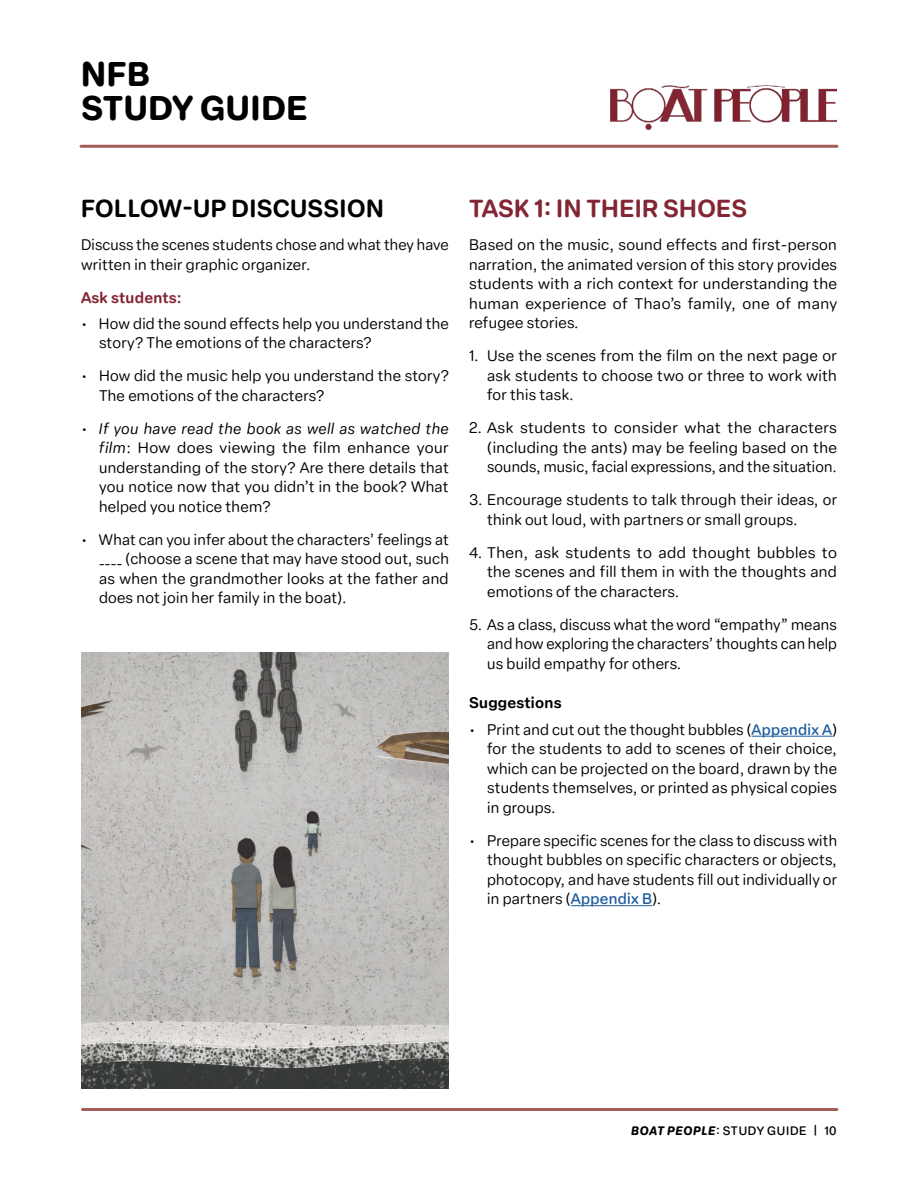
<style>
.page{position:relative;width:918px;height:1188px;background:#fff}
.page>*{position:absolute;margin:0;border:0;box-sizing:border-box;transform-origin:0 0}
.t1{font:700 33.45px/34.7px "Elza Round";letter-spacing:.02em;color:#000}
.t2{font:600 24px "Elza Round";letter-spacing:.02em;color:#000}
.t3{font:600 24px "Elza Round";letter-spacing:.02em;color:#832633}
.t4{font:15px/19.5px "Elza Round";letter-spacing:.02em;color:#000;text-align:justify}
.t5{font:600 15px "Elza Round";letter-spacing:.015em;color:#832633}
.t6{font:600 15px "Elza Round";letter-spacing:.02em;color:#000}
.t7{font:500 12px "Elza Round";letter-spacing:.06em;color:#000}
.s1{font-style:italic}
.s2{font-weight:500;color:#215e9e}
.s3{font-weight:700;font-style:italic}
</style>
<div class="page">
<hr style="left:82px;top:1108px;width:755px;height:3px;background:#a15d5a">
<hr style="left:81px;top:145px;width:756px;height:3px;background:#a15d5a">
<img style="left:610px;top:85px;width:227px;height:44px">
<hr style="left:752px;top:736px;width:80px;height:1px;background:#215e9e">
<hr style="left:571px;top:905px;width:81px;height:1px;background:#215e9e">
<img style="left:81px;top:653px;width:368px;height:436px">
<h1 class="t1" style="left:81px;top:55px;width:228px">NFB<br>STUDY GUIDE</h1>
<h2 class="t2" style="left:81px;top:191px;width:304px">FOLLOW-UP DISCUSSION</h2>
<p class="t4" style="left:81px;top:235px;width:369px">Discuss the scenes students chose and what they have written in their graphic organizer.</p>
<p class="t5" style="left:81px;top:286px;width:102px">Ask students:</p>
<p class="t4" style="left:99px;top:313px;width:351px;text-indent:-18px">• How did the sound effects help you understand the story? The emotions of the characters?</p>
<p class="t4" style="left:99px;top:366px;width:351px;text-indent:-18px">• How did the music help you understand the story?<br>The emotions of the characters?</p>
<p class="t4" style="left:99px;top:418px;width:351px;text-indent:-18px">• <span class="s1">If you have read the book as well as watched the film</span>: How does viewing the film enhance your understanding of the story? Are there details that you notice now that you didn’t in the book? What helped you notice them?</p>
<p class="t4" style="left:99px;top:529px;width:351px;text-indent:-18px">• What can you infer about the characters’ feelings at ____ (choose a scene that may have stood out, such as when the grandmother looks at the father and does not join her family in the boat).</p>
<h2 class="t3" style="left:469px;top:191px;width:279px">TASK 1: IN THEIR SHOES</h2>
<p class="t4" style="left:469px;top:235px;width:370px">Based on the music, sound effects and first-person narration, the animated version of this story provides students with a rich context for understanding the human experience of Thao’s family, one of many refugee stories.</p>
<p class="t4" style="left:487px;top:346px;width:351px;text-indent:-18px">1. Use the scenes from the film on the next page or ask students to choose two or three to work with for this task.</p>
<p class="t4" style="left:487px;top:418px;width:351px;text-indent:-18px">2. Ask students to consider what the characters (including the ants) may be feeling based on the sounds, music, facial expressions, and the situation.</p>
<p class="t4" style="left:487px;top:490px;width:351px;text-indent:-18px">3. Encourage students to talk through their ideas, or think out loud, with partners or small groups.</p>
<p class="t4" style="left:487px;top:542px;width:351px;text-indent:-18px">4. Then, ask students to add thought bubbles to the scenes and fill them in with the thoughts and emotions of the characters.</p>
<p class="t4" style="left:487px;top:614px;width:351px;text-indent:-18px">5. As a class, discuss what the word “empathy” means and how exploring the characters’ thoughts can help us build empathy for others.</p>
<p class="t6" style="left:469px;top:692px;width:94px">Suggestions</p>
<p class="t4" style="left:487px;top:719px;width:351px;text-indent:-18px">• Print and cut out the thought bubbles (<span class="s2">Appendix A</span>) for the students to add to scenes of their choice, which can be projected on the board, drawn by the students themselves, or printed as physical copies in groups.</p>
<p class="t4" style="left:487px;top:830px;width:352px;text-indent:-18px">• Prepare specific scenes for the class to discuss with thought bubbles on specific characters or objects, photocopy, and have students fill out individually or in partners (<span class="s2">Appendix B</span>).</p>
<p class="t7" style="left:631px;top:1122px;width:207px"><span class="s3">BOAT PEOPLE</span>: STUDY GUIDE | 10</p>
</div>
